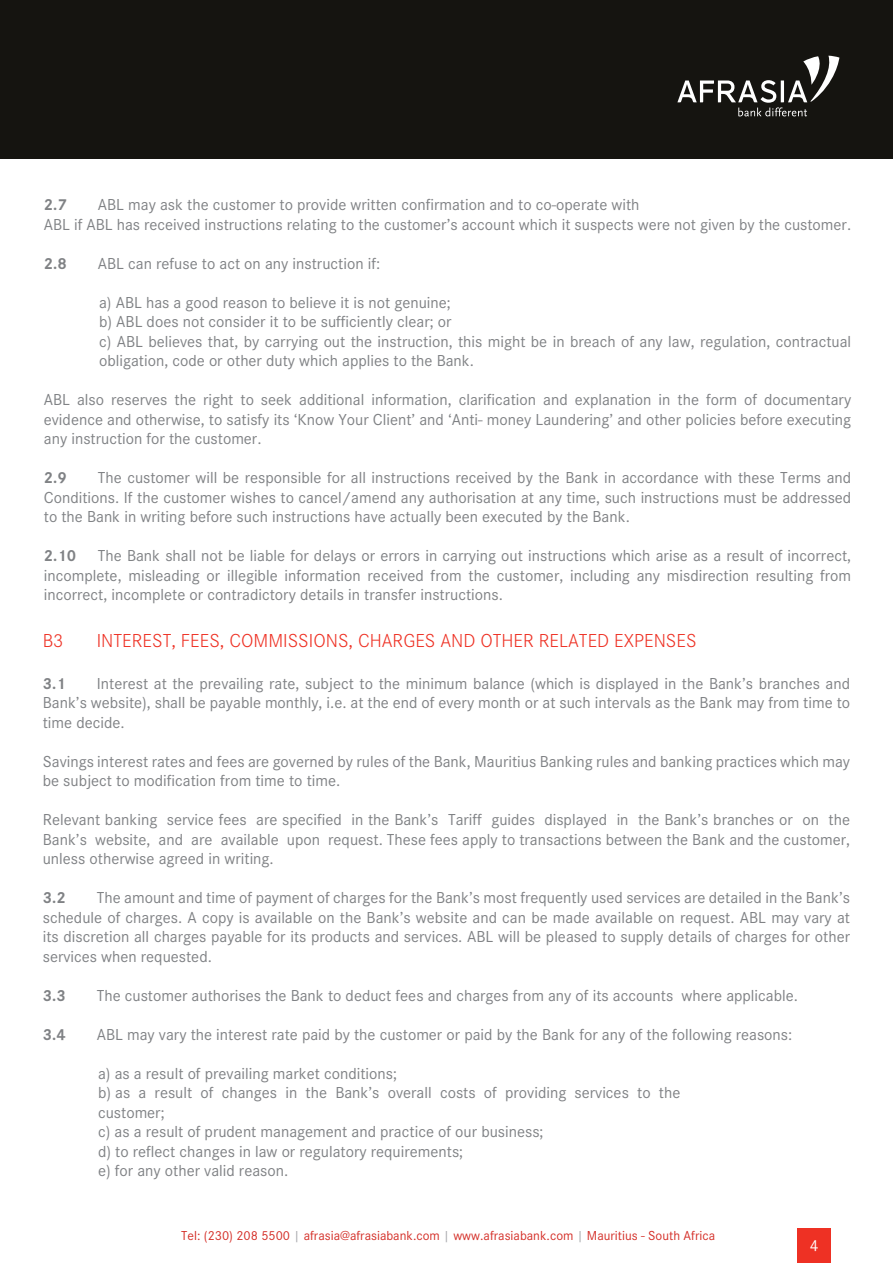
<style>
.page{position:relative;width:893px;height:1263px;background:#fff}
.page>*{position:absolute;margin:0;border:0;box-sizing:border-box;transform-origin:0 0}
.t1{font:300 19.5px "Corporate S";color:#ee3124}
.t2{font:16.5px/19.5px "Corporate S";color:#808285;text-align:justify}
.t3{font:700 16.5px "Corporate S";color:#808285}
.t4{font:16.5px "Corporate S";color:#fff}
.t5{font:13.5px "Corporate S";color:#d42e27}
.s1{color:#a6a8ab}
</style>
<div class="page">
<div style="left:797px;top:1229px;width:34px;height:34px;background:#ee3124"></div>
<div style="left:0;top:0;width:893px;height:159px;background:#151410"></div>
<svg style="left:677px;top:56px;width:162px;height:60px"></svg>
<p class="t2" style="left:44px;top:195px;width:809px;text-indent:54px">ABL may ask the customer to provide written confirmation and to co-operate with<br>ABL if ABL has received instructions relating to the customer’s account which it suspects were not given by the customer.</p>
<p class="t3" style="left:44px;top:254px;width:24px">2.8</p>
<p class="t2" style="left:98px;top:254px;width:284px">ABL can refuse to act on any instruction if:</p>
<p class="t2" style="left:99px;top:293px;width:754px;text-align:left">a) ABL has a good reason to believe it is not genuine;<br>b) ABL does not consider it to be sufficiently clear; or<br>c) ABL believes that, by carrying out the instruction, this might be in breach of any law, regulation, contractual obligation, code or other duty which applies to the Bank.</p>
<p class="t2" style="left:44px;top:390px;width:809px">ABL also reserves the right to seek additional information, clarification and explanation in the form of documentary evidence and otherwise, to satisfy its ‘Know Your Client’ and ‘Anti- money Laundering’ and other policies before executing any instruction for the customer.</p>
<p class="t3" style="left:44px;top:468px;width:24px">2.9</p>
<p class="t3" style="left:44px;top:195px;width:24px">2.7</p>
<p class="t2" style="left:44px;top:468px;width:809px;text-indent:54px">The customer will be responsible for all instructions received by the Bank in accordance with these Terms and Conditions. If the customer wishes to cancel/amend any authorisation at any time, such instructions must be addressed to the Bank in writing before such instructions have actually been executed by the Bank.</p>
<p class="t3" style="left:44px;top:546px;width:34px">2.10</p>
<p class="t2" style="left:44px;top:546px;width:809px;text-indent:54px">The Bank shall not be liable for delays or errors in carrying out instructions which arise as a result of incorrect, incomplete, misleading or illegible information received from the customer, including any misdirection resulting from incorrect, incomplete or contradictory details in transfer instructions.</p>
<p class="t1" style="left:43px;top:629px;width:22px">B3</p>
<p class="t1" style="left:97px;top:629px;width:601px">INTEREST, FEES, COMMISSIONS, CHARGES AND OTHER RELATED EXPENSES</p>
<p class="t3" style="left:43px;top:674px;width:24px">3.1</p>
<p class="t2" style="left:43px;top:674px;width:809px;text-indent:54px">Interest at the prevailing rate, subject to the minimum balance (which is displayed in the Bank’s branches and Bank’s website), shall be payable monthly, i.e. at the end of every month or at such intervals as the Bank may from time to time decide.</p>
<p class="t2" style="left:43px;top:752px;width:809px">Savings interest rates and fees are governed by rules of the Bank, Mauritius Banking rules and banking practices which may be subject to modification from time to time.</p>
<p class="t2" style="left:43px;top:810px;width:809px">Relevant banking service fees are specified in the Bank’s Tariff guides displayed in the Bank’s branches or on the Bank’s website, and are available upon request. These fees apply to transactions between the Bank and the customer, unless otherwise agreed in writing.</p>
<p class="t3" style="left:43px;top:888px;width:24px">3.2</p>
<p class="t2" style="left:43px;top:888px;width:809px;text-indent:54px">The amount and time of payment of charges for the Bank’s most frequently used services are detailed in the Bank’s schedule of charges. A copy is available on the Bank’s website and can be made available on request. ABL may vary at its discretion all charges payable for its products and services. ABL will be pleased to supply details of charges for other services when requested.</p>
<p class="t3" style="left:43px;top:986px;width:24px">3.3</p>
<p class="t2" style="left:97px;top:986px;width:703px">The customer authorises the Bank to deduct fees and charges from any of its accounts where applicable.</p>
<p class="t3" style="left:43px;top:1025px;width:24px">3.4</p>
<p class="t2" style="left:97px;top:1025px;width:697px">ABL may vary the interest rate paid by the customer or paid by the Bank for any of the following reasons:</p>
<p class="t2" style="left:98px;top:1064px;width:584px;text-align:left">a) as a result of prevailing market conditions;<br>b) as a result of changes in the Bank’s overall costs of providing services to the customer;<br>c) as a result of prudent management and practice of our business;<br>d) to reflect changes in law or regulatory requirements;<br>e) for any other valid reason.</p>
<p class="t5" style="left:181px;top:1228px;width:535px">Tel: (230) 208 5500 <span class="s1">|</span> afrasia@afrasiabank.com <span class="s1">|</span> www.afrasiabank.com <span class="s1">|</span> Mauritius - South Africa</p>
<p class="t4" style="left:810px;top:1236px;width:10px">4</p>
</div>
